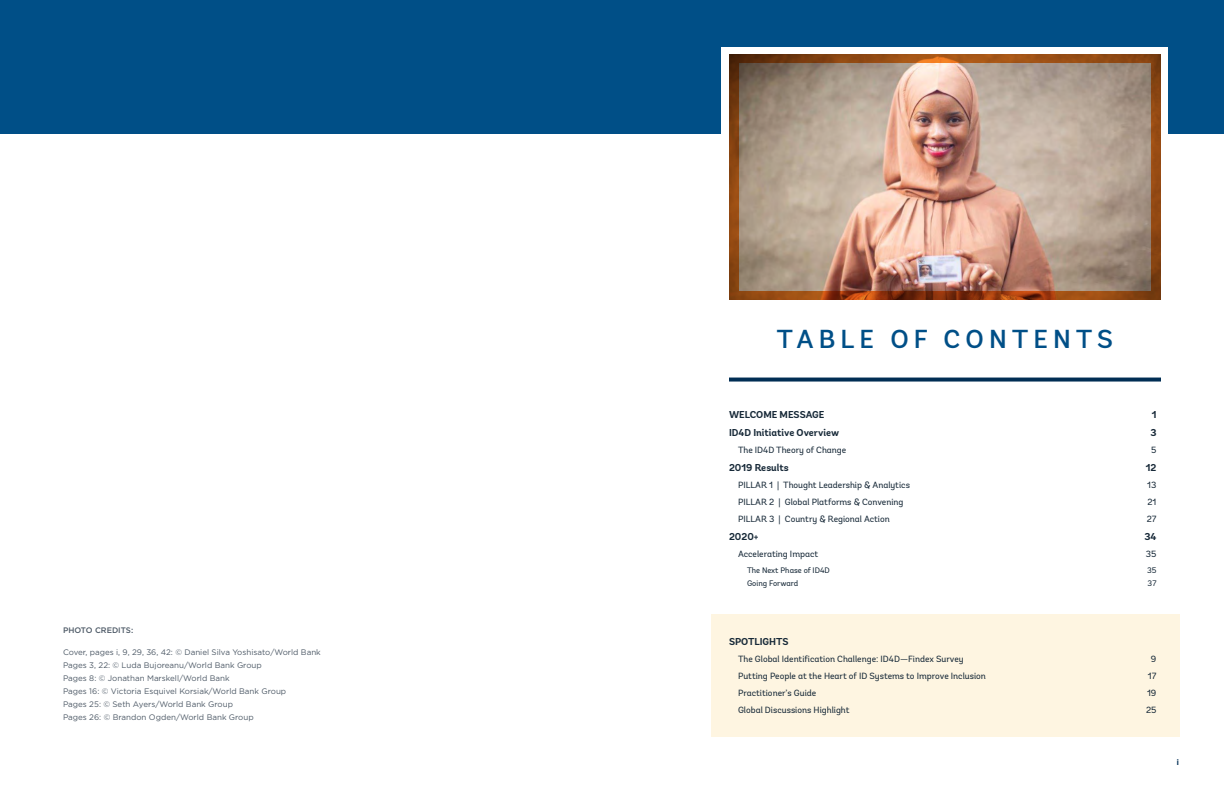
<style>
.page{position:relative;width:1224px;height:792px;background:#fff}
.page>*{position:absolute;margin:0;border:0;box-sizing:border-box;transform-origin:0 0}
.t1{font:500 26px "Andes";letter-spacing:.2em;color:#004f87}
.TOC_1{font:700 10px "Andes";color:#172938}
.TOC_2{font:9px "Andes";color:#172938}
.Text{font:8px "Gotham";color:#4e5a67}
.t2{font:8px "Andes";color:#172938}
.Text-2{font:500 8px "Gotham";color:#4e5a67}
.t3{font:700 8px "Gotham Narrow";color:#002e54}
</style>
<div class="page">
<div style="left:711px;top:614px;width:468px;height:123px;background:#fef5e1"></div>
<svg style="left:729px;top:378px;width:432px;height:4px;background:#1d4567"></svg>
<div style="left:0;top:0;width:721px;height:134px;background:#004f87"></div>
<div style="left:1169px;top:0;width:55px;height:134px;background:#004f87"></div>
<svg style="left:729px;top:54px;width:432px;height:246px;background:#8e4513"></svg>
<img style="left:739px;top:63px;width:412px;height:227px">
<div style="left:675px;top:0;width:549px;height:47px;background:#004f87"></div>
<p class="Text-2" style="left:63px;top:625px;width:72px">PHOTO CREDITS:</p>
<p class="Text" style="left:63px;top:647px;width:259px">Cover, pages i, 9, 29, 36, 42: © Daniel Silva Yoshisato/World Bank</p>
<p class="Text" style="left:63px;top:660px;width:200px">Pages 3, 22: © Luda Bujoreanu/World Bank Group</p>
<p class="Text" style="left:63px;top:673px;width:168px">Pages 8: © Jonathan Marskell/World Bank</p>
<p class="Text" style="left:63px;top:686px;width:225px">Pages 16: © Victoria Esquivel Korsiak/World Bank Group</p>
<p class="Text" style="left:63px;top:699px;width:171px">Pages 25: © Seth Ayers/World Bank Group</p>
<p class="Text" style="left:63px;top:712px;width:192px">Pages 26: © Brandon Ogden/World Bank Group</p>
<p class="t1" style="left:777px;top:323px;width:338px">TABLE OF CONTENTS</p>
<p class="TOC_1" style="left:729px;top:409px;width:97px">WELCOME MESSAGE</p>
<p class="TOC_1" style="left:1152px;top:409px;width:6px">1</p>
<p class="TOC_1" style="left:729px;top:427px;width:112px">ID4D Initiative Overview</p>
<p class="TOC_1" style="left:1150px;top:427px;width:8px">3</p>
<p class="TOC_2" style="left:738px;top:445px;width:110px">The ID4D Theory of Change</p>
<p class="TOC_2" style="left:1151px;top:445px;width:7px">5</p>
<p class="TOC_1" style="left:729px;top:462px;width:61px">2019 Results</p>
<p class="TOC_1" style="left:1146px;top:462px;width:12px">12</p>
<p class="TOC_2" style="left:738px;top:480px;width:173px">PILLAR 1 | Thought Leadership &amp; Analytics</p>
<p class="TOC_2" style="left:1147px;top:480px;width:11px">13</p>
<p class="TOC_2" style="left:738px;top:497px;width:167px">PILLAR 2 | Global Platforms &amp; Convening</p>
<p class="TOC_2" style="left:1147px;top:497px;width:11px">21</p>
<p class="TOC_2" style="left:738px;top:514px;width:153px">PILLAR 3 | Country &amp; Regional Action</p>
<p class="TOC_2" style="left:1147px;top:514px;width:11px">27</p>
<p class="TOC_1" style="left:729px;top:531px;width:31px">2020+</p>
<p class="TOC_1" style="left:1144px;top:531px;width:14px">34</p>
<p class="TOC_2" style="left:738px;top:549px;width:82px">Accelerating Impact</p>
<p class="TOC_2" style="left:1146px;top:549px;width:12px">35</p>
<p class="t2" style="left:747px;top:565px;width:84px">The Next Phase of ID4D</p>
<p class="t2" style="left:1147px;top:565px;width:11px">35</p>
<p class="t2" style="left:747px;top:579px;width:53px">Going Forward</p>
<p class="t2" style="left:1148px;top:579px;width:10px">37</p>
<p class="TOC_1" style="left:729px;top:636px;width:61px">SPOTLIGHTS</p>
<p class="TOC_2" style="left:738px;top:654px;width:227px">The Global Identification Challenge: ID4D—Findex Survey</p>
<p class="TOC_2" style="left:1151px;top:654px;width:7px">9</p>
<p class="TOC_2" style="left:738px;top:671px;width:249px">Putting People at the Heart of ID Systems to Improve Inclusion</p>
<p class="TOC_2" style="left:1148px;top:671px;width:10px">17</p>
<p class="TOC_2" style="left:738px;top:688px;width:80px">Practitioner’s Guide</p>
<p class="TOC_2" style="left:1147px;top:688px;width:11px">19</p>
<p class="TOC_2" style="left:738px;top:705px;width:113px">Global Discussions Highlight</p>
<p class="TOC_2" style="left:1146px;top:705px;width:12px">25</p>
<p class="t3" style="left:1177px;top:757px;width:4px">i</p>
</div>
